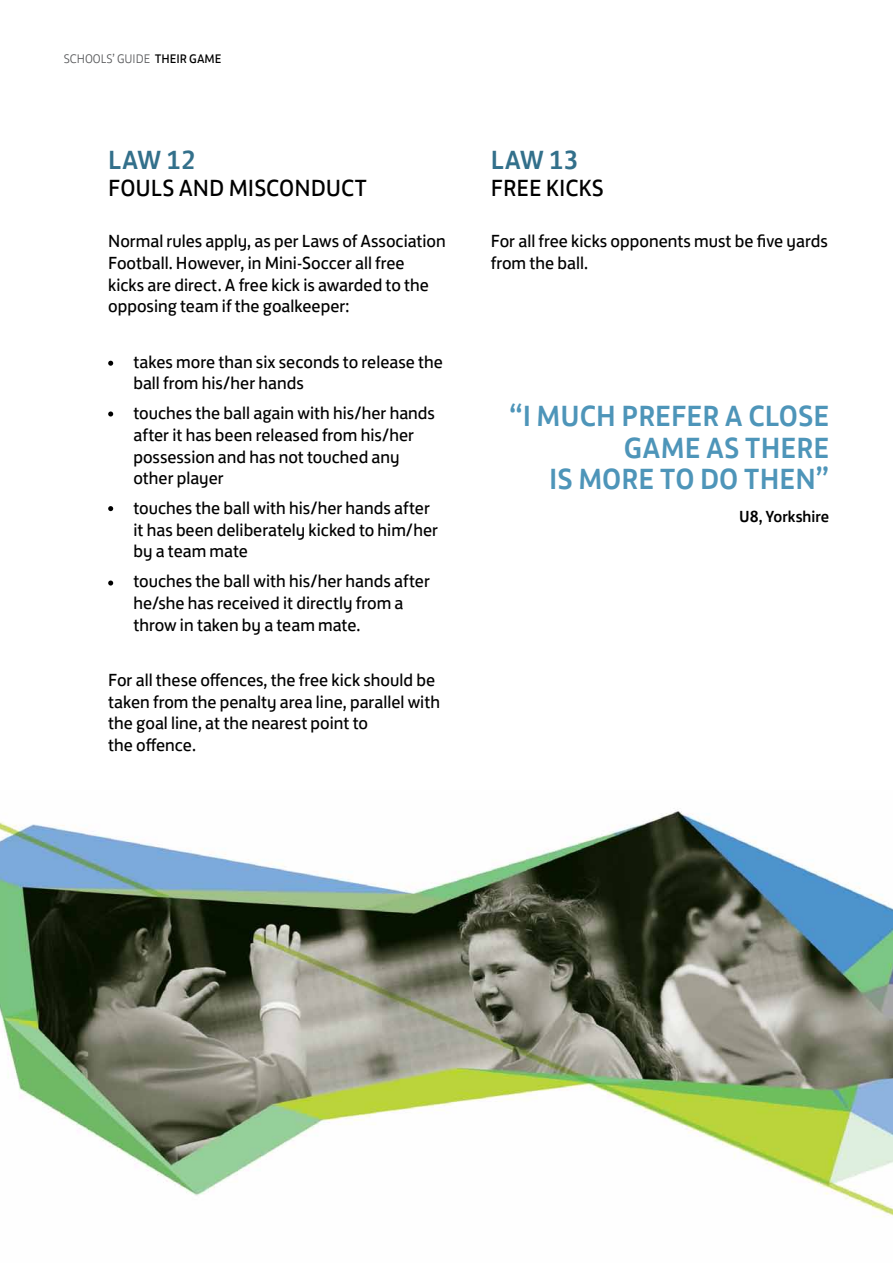
<style>
.page{position:relative;width:893px;height:1263px;background:#fff}
.page>*{position:absolute;margin:0;border:0;box-sizing:border-box;transform-origin:0 0}
.t1{font:500 30px/31.5px "FS Jack";color:#4e95b9}
.t2{font:500 27px "FS Jack";letter-spacing:-.02em;color:#33708b}
.t3{font:24px "FS Jack";color:#000}
.t4{font:18px/21.6px "FS Jack";color:#000}
.t5{font:500 16.5px "FS Jack";letter-spacing:-.005em;color:#000}
.t6{font:300 12.75px "FS Jack";color:#58595b}
.s1{font-weight:400;color:#000}
</style>
<div class="page">
<img style="left:0;top:811px;width:893px;height:406px">
<svg style="left:108px;top:361px;width:5px;height:5px"></svg>
<svg style="left:108px;top:411px;width:5px;height:5px"></svg>
<svg style="left:108px;top:506px;width:5px;height:5px"></svg>
<svg style="left:108px;top:580px;width:5px;height:5px"></svg>
<p class="t6" style="left:64px;top:48px;width:159px">sCHOOLS’ GUIDE <span class="s1">THEIR GAME</span></p>
<h2 class="t2" style="left:108px;top:138px;width:89px">LAW 12</h2>
<h3 class="t3" style="left:108px;top:169px;width:27px">FOULS</h3>
<h3 class="t3" style="left:179px;top:169px;width:117px">AND MISCONDU</h3>
<h3 class="t3" style="left:341px;top:169px;width:28px">CT</h3>
<p class="t4" style="left:108px;top:229px;width:339px">Normal rules apply, as per Laws of Association Football. However, in Mini-Soccer all free<br>kicks are direct. A free kick is awarded to the opposing team if the goalkeeper:</p>
<p class="t4" style="left:133px;top:349px;width:311px">takes more than six seconds to release the ball from his/her hands</p>
<p class="t4" style="left:133px;top:401px;width:303px">touches the ball again with his/her hands after it has been released from his/her possession and has not touched any other player</p>
<p class="t4" style="left:133px;top:496px;width:306px">touches the ball with his/her hands after it has been deliberately kicked to him/her by a team mate</p>
<p class="t4" style="left:133px;top:569px;width:298px">touches the ball with his/her hands after he/she has received it directly from a throw in taken by a team mate.</p>
<p class="t4" style="left:108px;top:668px;width:333px">For all these offences, the free kick should be taken from the penalty area line, parallel with the goal line, at the nearest point to<br>the offence.</p>
<h2 class="t2" style="left:491px;top:138px;width:89px">LAW 13</h2>
<h3 class="t3" style="left:491px;top:169px;width:115px">FREE Kicks</h3>
<p class="t4" style="left:491px;top:229px;width:338px">For all free kicks opponents must be five yards from the ball.</p>
<h1 class="t1" style="left:624px;top:398px;width:207px;text-indent:-115px">“I MUCH PREFER A CLOSE<br>GAM</h1>
<h1 class="t1" style="left:549px;top:429px;width:282px;text-align:right">E AS THERE<br>IS MORE TO DO THEN”</h1>
<p class="t5" style="left:739px;top:503px;width:92px">U8, YORKSHIRE</p>
</div>
